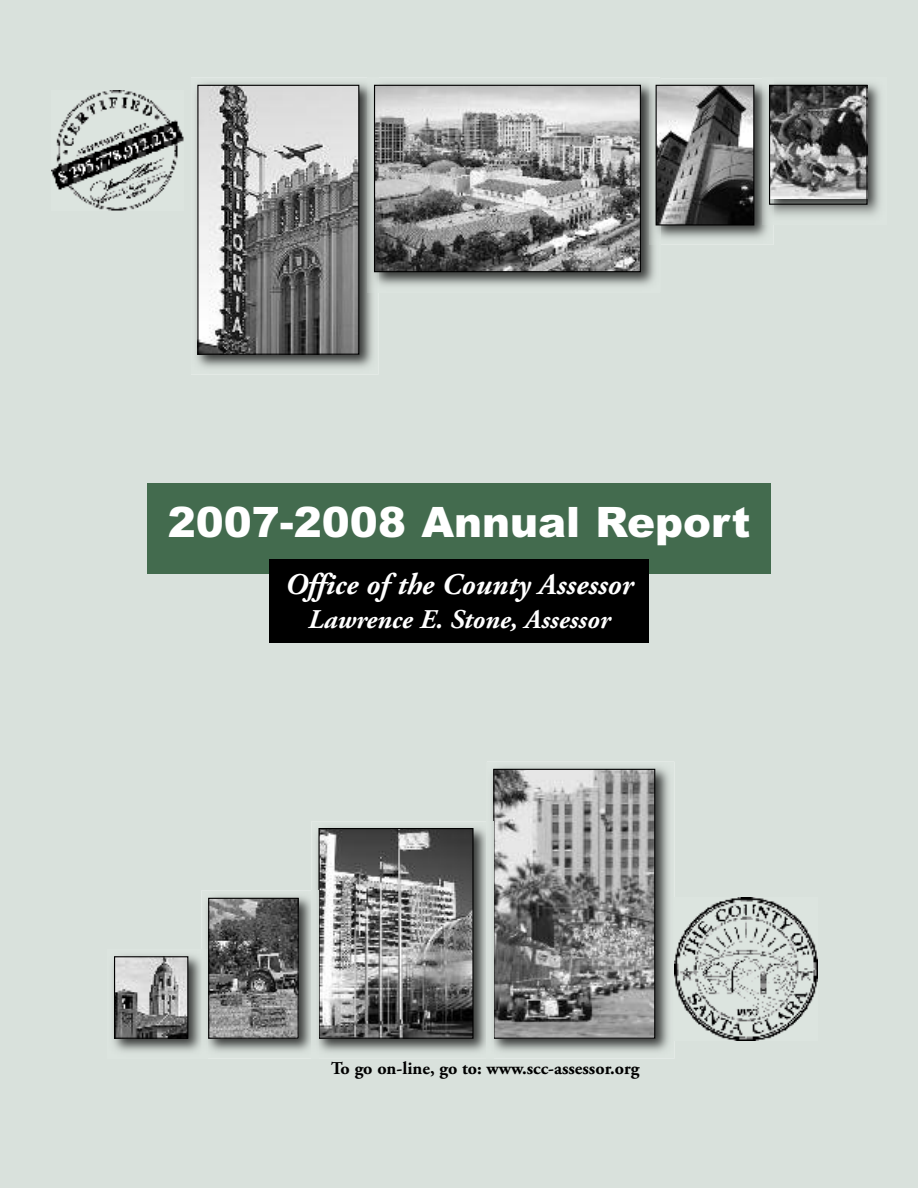
<style>
.page{position:relative;width:918px;height:1188px;background:#d9e1dc}
.page>*{position:absolute;margin:0;border:0;box-sizing:border-box;transform-origin:0 0}
.t1{font:900 42px "Arial";color:#fff}
.t2{font:italic 700 30px "Adobe Garamond Pro";color:#fff}
.t3{font:italic 700 27px "Adobe Garamond Pro";color:#fff}
.t4{font:700 18px "Adobe Garamond Pro";color:#000}
</style>
<div class="page">
<img style="left:191px;top:78px;width:187px;height:297px">
<img style="left:199px;top:87px;width:158px;height:266px">
<div style="left:197px;top:85px;width:162px;height:270px;border:1px solid #000"></div>
<img style="left:487px;top:762px;width:187px;height:297px">
<img style="left:495px;top:771px;width:158px;height:266px">
<div style="left:493px;top:769px;width:162px;height:270px;border:1px solid #000"></div>
<img style="left:312px;top:821px;width:181px;height:237px">
<img style="left:320px;top:830px;width:152px;height:207px">
<div style="left:318px;top:828px;width:156px;height:211px;border:1px solid #000"></div>
<img style="left:675px;top:898px;width:142px;height:142px">
<img style="left:51px;top:90px;width:133px;height:120px">
<img style="left:368px;top:78px;width:292px;height:214px">
<img style="left:376px;top:87px;width:263px;height:183px">
<div style="left:374px;top:85px;width:267px;height:187px;border:1px solid #000"></div>
<img style="left:649px;top:78px;width:125px;height:167px">
<img style="left:658px;top:87px;width:94px;height:137px">
<div style="left:656px;top:85px;width:98px;height:141px;border:1px solid #000"></div>
<img style="left:107px;top:949px;width:94px;height:110px">
<img style="left:116px;top:958px;width:70px;height:79px">
<div style="left:114px;top:956px;width:74px;height:83px;border:1px solid #000"></div>
<img style="left:201px;top:891px;width:117px;height:168px">
<img style="left:312px;top:891px;width:6px;height:167px">
<img style="left:210px;top:900px;width:87px;height:137px">
<div style="left:208px;top:898px;width:91px;height:141px;border:1px solid #000"></div>
<img style="left:762px;top:78px;width:125px;height:147px">
<svg style="left:762px;top:78px;width:12px;height:1px"></svg>
<img style="left:771px;top:87px;width:95px;height:112px">
<div style="left:769px;top:85px;width:99px;height:120px;border:1px solid #000"></div>
<div style="left:147px;top:483px;width:624px;height:91px;background:#436b4e"></div>
<div style="left:269px;top:560px;width:380px;height:83px;background:#000"></div>
<h1 class="t1" style="left:168px;top:498px;width:584px">2007-2008 Annual Report</h1>
<h2 class="t2" style="left:285px;top:572px;width:350px">Office of the County Assessor</h2>
<h3 class="t3" style="left:308px;top:608px;width:304px">Lawrence E. Stone, Assessor</h3>
<p class="t4" style="left:331px;top:1061px;width:310px">To go on-line, go to: www.scc-assessor.org</p>
</div>
